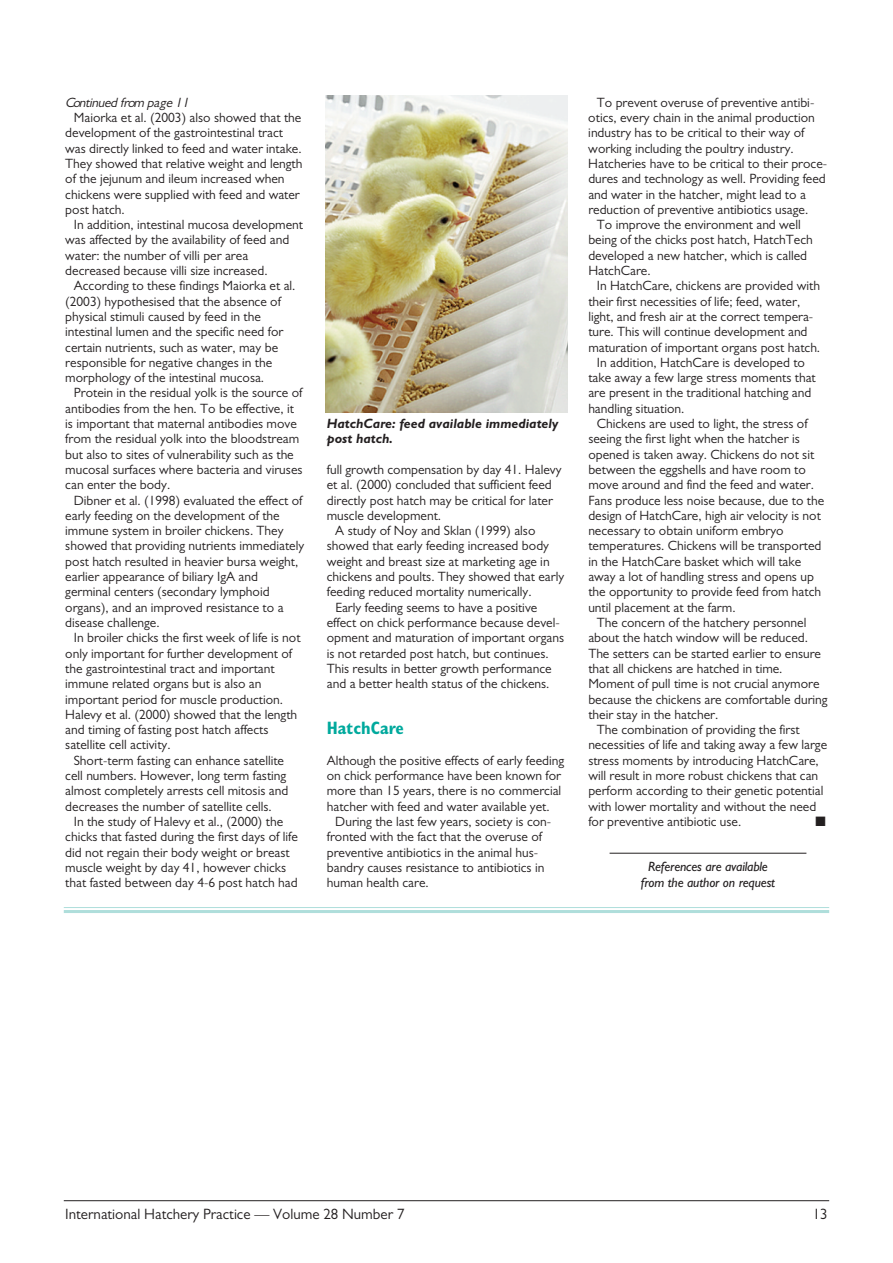
<style>
.page{position:relative;width:893px;height:1263px;background:#fff}
.page>*{position:absolute;margin:0;border:0;box-sizing:border-box;transform-origin:0 0}
.t1{font:700 condensed 18px "Gill Sans";color:#00a99d}
.t2{font:15px "Gill Sans";color:#231f20}
.t3{font:13.5px/15.3px "Gill Sans";color:#231f20}
.t4{font:italic 13.5px/15.3px "Gill Sans";letter-spacing:-.01em;color:#231f20;text-align:center}
.t5{font:italic 700 13.5px/15.3px "Gill Sans";color:#231f20}
.t6{font:italic 13.5px "Gill Sans";color:#231f20}
.t7{font:13.5px "Zapf Dingbats ITC";color:#231f20}
</style>
<div class="page">
<hr style="left:64px;top:1200px;width:765px;height:1px;background:#231f20">
<hr style="left:610px;top:853px;width:196px;height:1px;background:#231f20">
<img style="left:325px;top:96px;width:243px;height:317px">
<hr style="left:64px;top:907px;width:765px;height:1px;background:#afdedb">
<hr style="left:64px;top:910px;width:765px;height:3px;background:#afdedb">
<p class="t6" style="left:65px;top:98px;width:128px">Continued from page 11</p>
<p class="t3" style="left:65px;top:111px;width:239px;text-indent:9px">Maiorka et al. (2003) also showed that the development of the gastrointestinal tract was directly linked to feed and water intake.<br>They showed that relative weight and length of the jejunum and ileum increased when chickens were supplied with feed and water post hatch.</p>
<p class="t3" style="left:65px;top:218px;width:239px;text-indent:9px">In addition, intestinal mucosa development was affected by the availability of feed and water: the number of villi per area decreased because villi size increased.</p>
<p class="t3" style="left:65px;top:280px;width:232px;text-indent:9px">According to these findings Maiorka et al. (2003) hypothesised that the absence of physical stimuli caused by feed in the intestinal lumen and the specific need for certain nutrients, such as water, may be responsible for negative changes in the morphology of the intestinal mucosa.</p>
<p class="t3" style="left:65px;top:387px;width:239px;text-indent:9px">Protein in the residual yolk is the source of antibodies from the hen. To be effective, it is important that maternal antibodies move from the residual yolk into the bloodstream but also to sites of vulnerability such as the mucosal surfaces where bacteria and viruses can enter the body.</p>
<p class="t3" style="left:65px;top:494px;width:240px;text-indent:9px">Dibner et al. (1998) evaluated the effect of early feeding on the development of the immune system in broiler chickens. They showed that providing nutrients immediately post hatch resulted in heavier bursa weight, earlier appearance of biliary IgA and germinal centers (secondary lymphoid organs), and an improved resistance to a disease challenge.</p>
<p class="t3" style="left:65px;top:631px;width:237px;text-indent:9px">In broiler chicks the first week of life is not only important for further development of the gastrointestinal tract and important immune related organs but is also an important period for muscle production.<br>Halevy et al. (2000) showed that the length and timing of fasting post hatch affects satellite cell activity.</p>
<p class="t3" style="left:65px;top:754px;width:225px;text-indent:9px">Short-term fasting can enhance satellite cell numbers. However, long term fasting almost completely arrests cell mitosis and decreases the number of satellite cells.</p>
<p class="t3" style="left:65px;top:815px;width:234px;text-indent:9px">In the study of Halevy et al., (2000) the chicks that fasted during the first days of life did not regain their body weight or breast muscle weight by day 41, however chicks that fasted between day 4-6 post hatch had</p>
<p class="t5" style="left:327px;top:417px;width:233px">HatchCare: feed available immediately post hatch.</p>
<p class="t3" style="left:327px;top:463px;width:236px">full growth compensation by day 41. Halevy</p>
<p class="t3" style="left:327px;top:478px;width:227px">et al. (2000) concluded that sufficient feed</p>
<p class="t3" style="left:327px;top:494px;width:228px">directly post hatch may be critical for later</p>
<p class="t3" style="left:327px;top:509px;width:116px">muscle development.</p>
<p class="t3" style="left:335px;top:524px;width:202px">A study of Noy and Sklan (1999) also</p>
<p class="t3" style="left:327px;top:540px;width:224px">showed that early feeding increased body</p>
<p class="t3" style="left:327px;top:555px;width:224px">weight and breast size at marketing age in</p>
<p class="t3" style="left:327px;top:570px;width:239px">chickens and poults. They showed that early</p>
<p class="t3" style="left:327px;top:586px;width:206px">feeding reduced mortality numerically.</p>
<p class="t3" style="left:335px;top:601px;width:204px">Early feeding seems to have a positive</p>
<p class="t3" style="left:327px;top:616px;width:234px">effect on chick performance because devel-</p>
<p class="t3" style="left:327px;top:631px;width:239px">opment and maturation of important organs</p>
<p class="t3" style="left:327px;top:647px;width:223px">is not retarded post hatch, but continues.</p>
<p class="t3" style="left:327px;top:662px;width:226px">This results in better growth performance</p>
<p class="t3" style="left:327px;top:677px;width:224px">and a better health status of the chickens.</p>
<h1 class="t1" style="left:327px;top:721px;width:79px">HatchCare</h1>
<p class="t3" style="left:327px;top:754px;width:239px">Although the positive effects of early feeding on chick performance have been known for more than 15 years, there is no commercial hatcher with feed and water available yet.</p>
<p class="t3" style="left:327px;top:815px;width:226px;text-indent:9px">During the last few years, society is con&shy;fronted with the fact that the overuse of preventive antibiotics in the animal hus&shy;bandry causes resistance to antibiotics in human health care.</p>
<p class="t3" style="left:597px;top:96px;width:219px">To prevent overuse of preventive antibi-</p>
<p class="t3" style="left:588px;top:111px;width:228px">otics, every chain in the animal production</p>
<p class="t3" style="left:588px;top:127px;width:218px">industry has to be critical to their way of</p>
<p class="t3" style="left:588px;top:142px;width:207px">working including the poultry industry.</p>
<p class="t3" style="left:588px;top:157px;width:240px">Hatcheries have to be critical to their proce-</p>
<p class="t3" style="left:588px;top:172px;width:239px">dures and technology as well. Providing feed</p>
<p class="t3" style="left:588px;top:188px;width:219px">and water in the hatcher, might lead to a</p>
<p class="t3" style="left:588px;top:203px;width:221px">reduction of preventive antibiotics usage.</p>
<p class="t3" style="left:597px;top:218px;width:205px">To improve the environment and well</p>
<p class="t3" style="left:588px;top:234px;width:226px">being of the chicks post hatch, HatchTech</p>
<p class="t3" style="left:588px;top:249px;width:220px">developed a new hatcher, which is called</p>
<p class="t3" style="left:588px;top:264px;width:64px">HatchCare.</p>
<p class="t3" style="left:597px;top:280px;width:225px">In HatchCare, chickens are provided with</p>
<p class="t3" style="left:588px;top:295px;width:213px">their first necessities of life; feed, water,</p>
<p class="t3" style="left:588px;top:310px;width:226px">light, and fresh air at the correct tempera-</p>
<p class="t3" style="left:588px;top:325px;width:221px">ture. This will continue development and</p>
<p class="t3" style="left:588px;top:341px;width:233px">maturation of important organs post hatch.</p>
<p class="t3" style="left:597px;top:356px;width:210px">In addition, HatchCare is developed to</p>
<p class="t3" style="left:588px;top:371px;width:229px">take away a few large stress moments that</p>
<p class="t3" style="left:588px;top:387px;width:225px">are present in the traditional hatching and</p>
<p class="t3" style="left:588px;top:402px;width:98px">handling situation.</p>
<p class="t3" style="left:597px;top:417px;width:212px">Chickens are used to light, the stress of</p>
<p class="t3" style="left:588px;top:433px;width:213px">seeing the first light when the hatcher is</p>
<p class="t3" style="left:588px;top:448px;width:227px">opened is taken away. Chickens do not sit</p>
<p class="t3" style="left:588px;top:463px;width:219px">between the eggshells and have room to</p>
<p class="t3" style="left:588px;top:478px;width:227px">move around and find the feed and water.</p>
<p class="t3" style="left:588px;top:494px;width:237px">Fans produce less noise because, due to the</p>
<p class="t3" style="left:588px;top:509px;width:234px">design of HatchCare, high air velocity is not</p>
<p class="t3" style="left:588px;top:524px;width:197px">necessary to obtain uniform embryo</p>
<p class="t3" style="left:588px;top:540px;width:235px">temperatures. Chickens will be transported</p>
<p class="t3" style="left:588px;top:555px;width:214px">in the HatchCare basket which will take</p>
<p class="t3" style="left:588px;top:570px;width:227px">away a lot of handling stress and opens up</p>
<p class="t3" style="left:588px;top:586px;width:234px">the opportunity to provide feed from hatch</p>
<p class="t3" style="left:588px;top:601px;width:149px">until placement at the farm.</p>
<p class="t3" style="left:597px;top:616px;width:211px">The concern of the hatchery personnel</p>
<p class="t3" style="left:588px;top:631px;width:221px">about the hatch window will be reduced.</p>
<p class="t3" style="left:588px;top:647px;width:234px">The setters can be started earlier to ensure</p>
<p class="t3" style="left:588px;top:662px;width:196px">that all chickens are hatched in time.</p>
<p class="t3" style="left:588px;top:677px;width:233px">Moment of pull time is not crucial anymore</p>
<p class="t3" style="left:588px;top:693px;width:241px">because the chickens are comfortable during</p>
<p class="t3" style="left:588px;top:708px;width:132px">their stay in the hatcher.</p>
<p class="t3" style="left:597px;top:723px;width:204px">The combination of providing the first</p>
<p class="t3" style="left:588px;top:739px;width:240px">necessities of life and taking away a few large</p>
<p class="t3" style="left:588px;top:754px;width:232px">stress moments by introducing HatchCare,</p>
<p class="t3" style="left:588px;top:769px;width:231px">will result in more robust chickens that can</p>
<p class="t3" style="left:588px;top:784px;width:237px">perform according to their genetic potential</p>
<p class="t3" style="left:588px;top:800px;width:230px">with lower mortality and without the need</p>
<p class="t3" style="left:588px;top:815px;width:154px">for preventive antibiotic use.</p>
<p class="t7" style="left:816px;top:813px;width:12px">■</p>
<p class="t4" style="left:641px;top:860px;width:136px">References are available from the author on request</p>
<p class="t2" style="left:65px;top:1209px;width:341px">International Hatchery Practice — Volume 28 Number 7</p>
<p class="t2" style="left:813px;top:1209px;width:16px">13</p>
</div>
